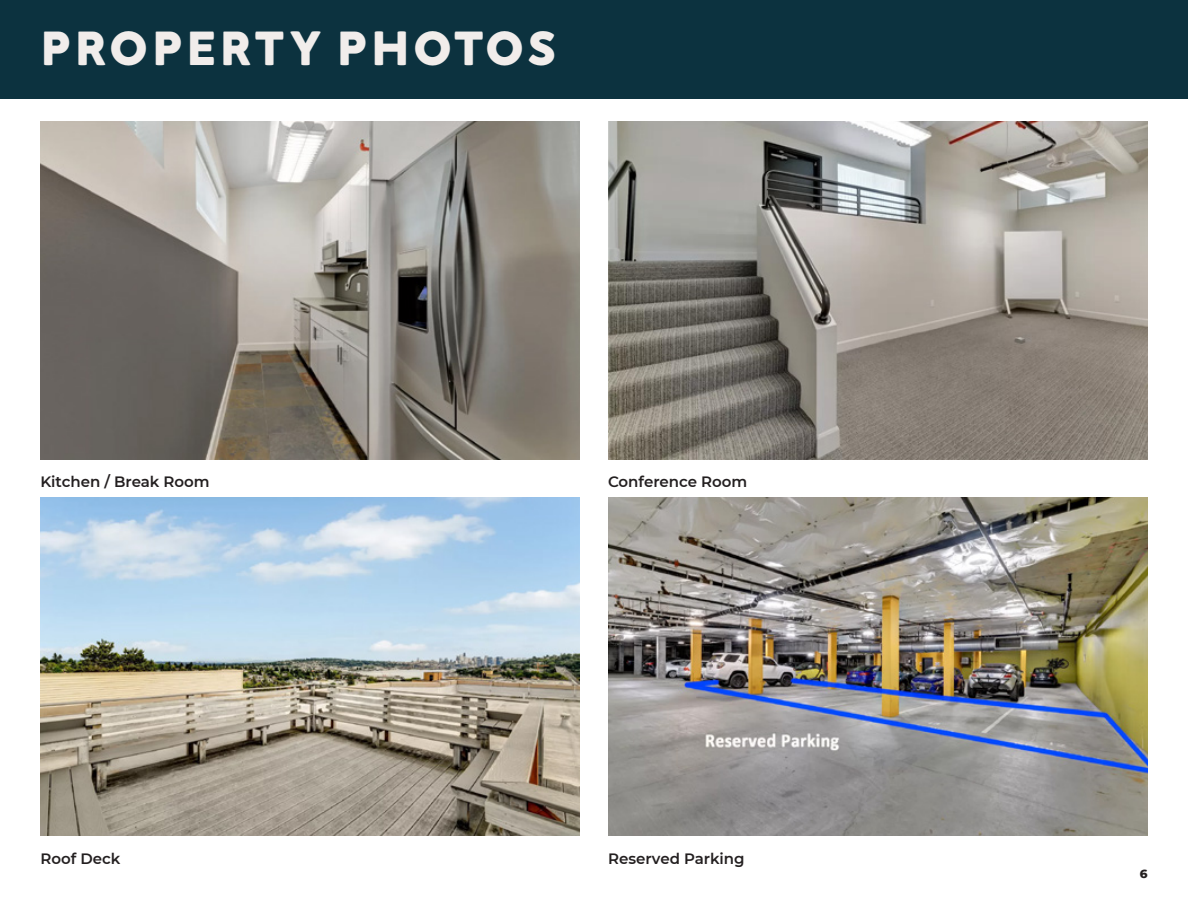
<style>
.page{position:relative;width:1188px;height:918px;background:#fff}
.page>*{position:absolute;margin:0;border:0;box-sizing:border-box;transform-origin:0 0}
.t1{font:800 49.5px "Neufreit";letter-spacing:.09em;color:#f1edeb}
.t2{font:600 15px "Montserrat";color:#231f20}
.t3{font:800 12px "Montserrat";color:#231f20}
</style>
<div class="page">
<div style="left:0;top:0;width:1188px;height:99px;background:#0c323f"></div>
<img style="left:40px;top:122px;width:540px;height:337px">
<img style="left:608px;top:122px;width:540px;height:338px">
<img style="left:40px;top:497px;width:540px;height:338px">
<img style="left:608px;top:497px;width:540px;height:338px">
<h1 class="t1" style="left:40px;top:19px;width:517px">PROPERTY PHOTOS</h1>
<p class="t2" style="left:40px;top:471px;width:171px">Kitchen / Break Room</p>
<p class="t2" style="left:608px;top:471px;width:141px">Conference Room</p>
<p class="t2" style="left:40px;top:848px;width:81px">Roof Deck</p>
<p class="t2" style="left:608px;top:848px;width:138px">Reserved Parking</p>
<p class="t3" style="left:1140px;top:864px;width:9px">6</p>
</div>
